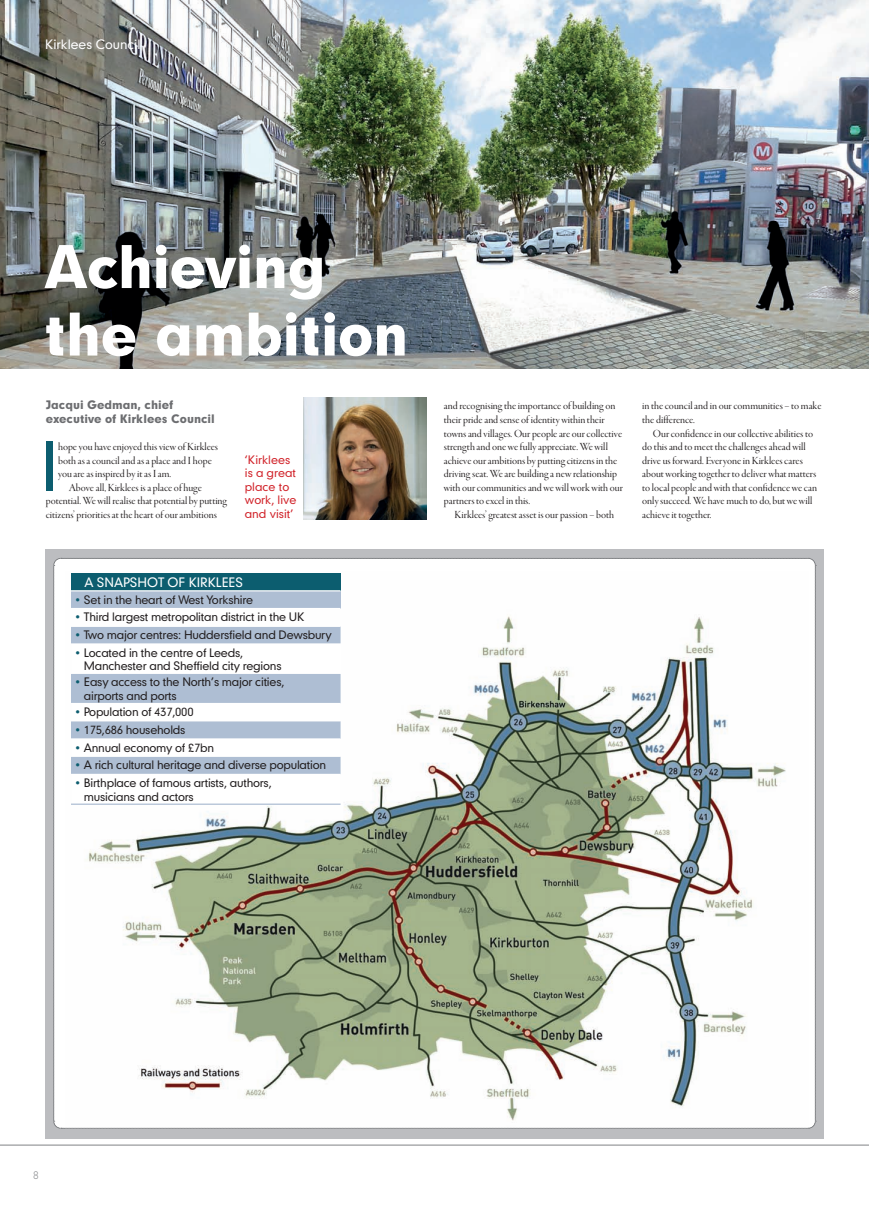
<style>
.page{position:relative;width:869px;height:1205px;background:#fff}
.page>*{position:absolute;margin:0;border:0;box-sizing:border-box;transform-origin:0 0}
.Supplement_body_copy{font:64.25px "Geometric 706 BT Medium B";color:#0c5d6f}
.main_heading{font:56.25px/67.5px "Geometric 706 BT Black B";letter-spacing:-.015em;color:#fff}
.body_text{font:12.5px "Geometric 706 BT Medium B";letter-spacing:-.01em;color:#fff}
.body_text-2{font:11.25px/13.5px "Garamond Premr Pro Disp";color:#231f20}
.body_text-3{font:11.25px/13.5px "Geometric 706 BT Medium B";letter-spacing:-.02em;color:#231f20}
.Supplement_body_copy-2{font:11.25px/13.5px "Garamond Premr Pro Disp";color:#231f20}
._9pt_sub_head{font:11.25px/13.5px "Geometric 706 BT Black B";color:#6c6d70}
.body_text-4{font:11.25px/13.5px "Geometric 706 BT Medium B";color:#d1232a}
.t1{font:300 11.25px "Gill Sans MT Pro";color:#808285}
.s1{color:#0c5d6f}
</style>
<div class="page">
<img style="left:0;top:0;width:869px;height:369px">
<div style="left:46px;top:549px;width:778px;height:589px;background:#bcbdc0"></div>
<hr style="left:0;top:1144px;width:869px;height:1px;background:#808285">
<img style="left:303px;top:398px;width:123px;height:121px">
<svg style="left:53px;top:558px;width:763px;height:571px;background:#d0d5cd"></svg>
<svg style="left:71px;top:644px;width:270px;height:159px;background:#dee4ed"></svg>
<hr style="left:71px;top:608px;width:270px;height:1px;background:#fff">
<hr style="left:71px;top:625px;width:270px;height:2px;background:#fff">
<hr style="left:70px;top:643px;width:271px;height:1px;background:#fff">
<hr style="left:70px;top:644px;width:2px;height:30px;background:#fff">
<hr style="left:340px;top:644px;width:1px;height:30px;background:#fff">
<hr style="left:71px;top:703px;width:270px;height:1px;background:#fff">
<hr style="left:71px;top:738px;width:270px;height:1px;background:#fff">
<hr style="left:71px;top:774px;width:270px;height:1px;background:#fff">
<hr style="left:71px;top:803px;width:270px;height:2px;background:#aebed3">
<hr style="left:71px;top:590px;width:270px;height:1px;background:#fff">
<p class="body_text" style="left:45px;top:36px;width:97px">Kirklees Council</p>
<p class="main_heading" style="left:44px;top:231px;width:366px">Achieving the ambition</p>
<p class="_9pt_sub_head" style="left:46px;top:398px;width:171px">Jacqui Gedman, chief executive of Kirklees Council</p>
<p class="Supplement_body_copy" style="left:40px;top:423px;width:19px">I</p>
<p class="Supplement_body_copy-2" style="left:58px;top:440px;width:162px">hope you have enjoyed this view of Kirklees both as a council and as a place and I hope you are as inspired by it as I am.</p>
<p class="body_text-2" style="left:46px;top:481px;width:183px;text-indent:23px">Above all, Kirklees is a place of huge potential. We will realise that potential by putting citizens’ priorities at the heart of our ambitions</p>
<p class="body_text-4" style="left:245px;top:452px;width:53px">‘Kirklees is a great place to work, live and visit’</p>
<p class="body_text" style="left:85px;top:574px;width:160px">A SNAPSHOT OF KIRKLEES</p>
<p class="body_text-3" style="left:75px;top:592px;width:180px"><span class="s1">•</span> Set in the heart of West Yorkshire</p>
<p class="body_text-3" style="left:75px;top:610px;width:231px"><span class="s1">•</span> Third largest metropolitan district in the UK</p>
<p class="body_text-3" style="left:75px;top:627px;width:259px"><span class="s1">•</span> Two major centres: Huddersfield and Dewsbury</p>
<p class="body_text-3" style="left:84px;top:645px;width:199px;text-indent:-9px"><span class="s1">•</span> Located in the centre of Leeds,<br>Manchester and Sheffield city regions</p>
<p class="body_text-3" style="left:84px;top:675px;width:202px;text-indent:-9px"><span class="s1">•</span> Easy access to the North’s major cities, airports and ports</p>
<p class="body_text-3" style="left:75px;top:705px;width:121px"><span class="s1">•</span> Population of 437,000</p>
<p class="body_text-3" style="left:75px;top:722px;width:112px"><span class="s1">•</span> 175,686 households</p>
<p class="body_text-3" style="left:75px;top:740px;width:141px"><span class="s1">•</span> Annual economy of £7bn</p>
<p class="body_text-3" style="left:75px;top:758px;width:253px"><span class="s1">•</span> A rich cultural heritage and diverse population</p>
<p class="body_text-3" style="left:84px;top:776px;width:189px;text-indent:-9px"><span class="s1">•</span> Birthplace of famous artists, authors, musicians and actors</p>
<p class="body_text-2" style="left:444px;top:400px;width:181px">and recognising the importance of building on their pride and sense of identity within their towns and villages. Our people are our collective strength and one we fully appreciate. We will achieve our ambitions by putting citizens in the driving seat. We are building a new relationship with our communities and we will work with our partners to excel in this.</p>
<p class="body_text-2" style="left:454px;top:508px;width:161px">Kirklees’ greatest asset is our passion – both</p>
<p class="body_text-2" style="left:642px;top:400px;width:181px">in the council and in our communities – to make the difference.</p>
<p class="body_text-2" style="left:642px;top:427px;width:176px;text-indent:11px">Our confidence in our collective abilities to do this and to meet the challenges ahead will drive us forward. Everyone in Kirklees cares about working together to deliver what matters to local people and with that confidence we can only succeed. We have much to do, but we will achieve it together.</p>
<p class="t1" style="left:33px;top:1168px;width:7px">8</p>
</div>
